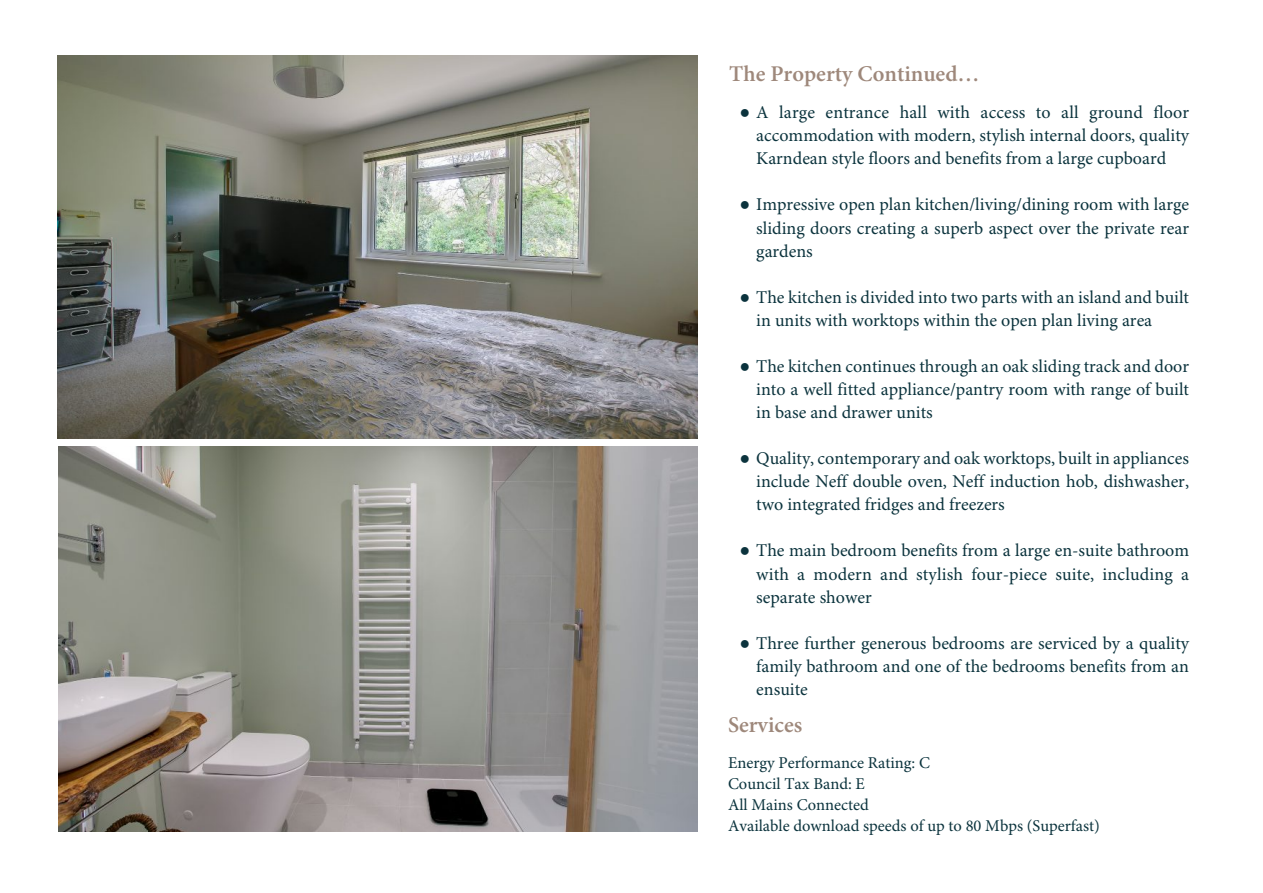
<style>
.page{position:relative;width:1263px;height:893px;background:#fff}
.page>*{position:absolute;margin:0;border:0;box-sizing:border-box;transform-origin:0 0}
.t1{font:600 22.5px "Minion Pro";color:#9e887b}
.t2{font:18px/23.1px "Minion Pro";color:#0b333d;text-align:justify}
.t3{font:16.5px/21.1px "Minion Pro";color:#0b333d}
.s1{font-family:"Times New Roman"}
</style>
<div class="page">
<img style="left:57px;top:56px;width:641px;height:383px">
<img style="left:58px;top:446px;width:640px;height:385px">
<p class="t1" style="left:729px;top:64px;width:252px">The Property Continued…</p>
<p class="t2" style="left:756px;top:102px;width:434px;text-indent:-17px"><span class="s1">●</span> A large entrance hall with access to all ground floor accommodation with modern, stylish internal doors, quality Karndean style floors and benefits from a large cupboard</p>
<p class="t2" style="left:756px;top:195px;width:434px;text-indent:-17px"><span class="s1">●</span> Impressive open plan kitchen/living/dining room with large sliding doors creating a superb aspect over the private rear gardens</p>
<p class="t2" style="left:756px;top:287px;width:434px;text-indent:-17px"><span class="s1">●</span> The kitchen is divided into two parts with an island and built in units with worktops within the open plan living area</p>
<p class="t2" style="left:756px;top:356px;width:434px;text-indent:-17px"><span class="s1">●</span> The kitchen continues through an oak sliding track and door into a well fitted appliance/pantry room with range of built in base and drawer units</p>
<p class="t2" style="left:756px;top:448px;width:434px;text-indent:-17px"><span class="s1">●</span> Quality, contemporary and oak worktops, built in appliances include Neff double oven, Neff induction hob, dishwasher, two integrated fridges and freezers</p>
<p class="t2" style="left:756px;top:541px;width:434px;text-indent:-17px"><span class="s1">●</span> The main bedroom benefits from a large en-suite bathroom with a modern and stylish four-piece suite, including a separate shower</p>
<p class="t2" style="left:756px;top:633px;width:434px;text-indent:-17px"><span class="s1">●</span> Three further generous bedrooms are serviced by a quality family bathroom and one of the bedrooms benefits from an ensuite</p>
<p class="t1" style="left:728px;top:715px;width:76px">Services</p>
<p class="t3" style="left:728px;top:753px;width:373px">Energy Performance Rating: C<br>Council Tax Band: E<br>All Mains Connected<br>Available download speeds of up to 80 Mbps (Superfast)</p>
</div>
